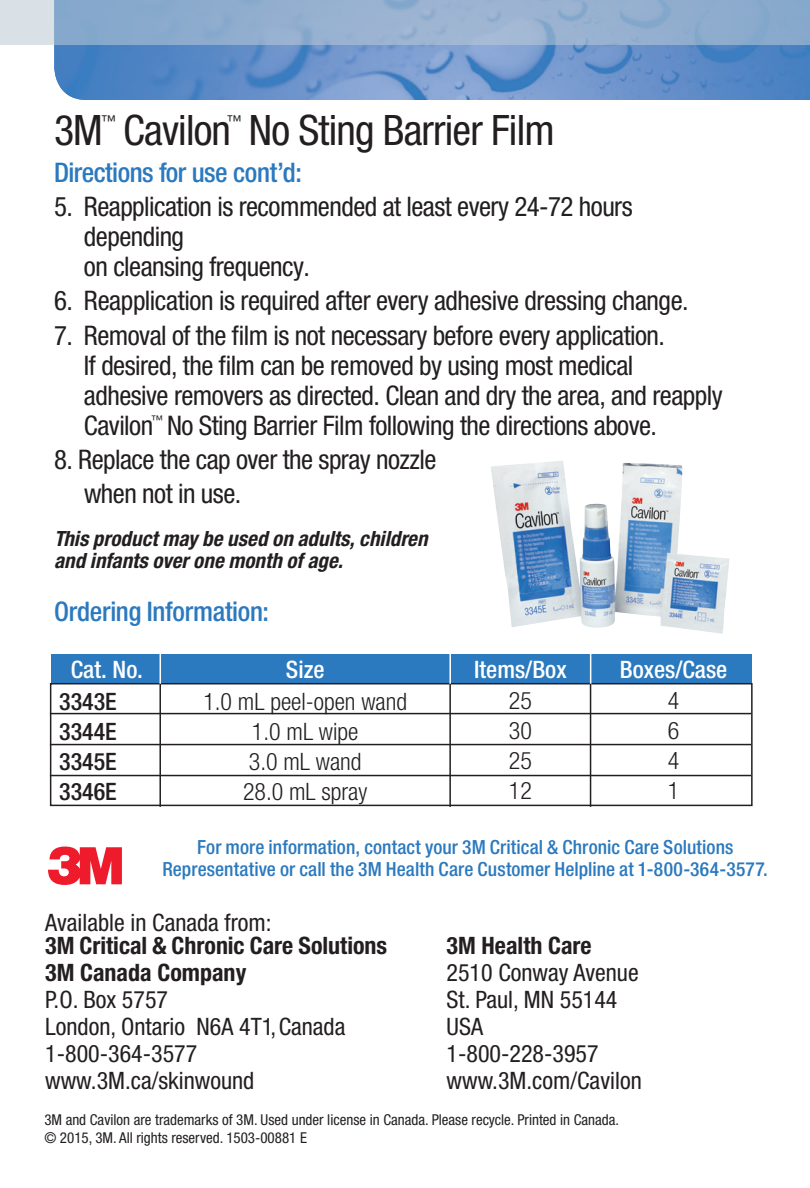
<style>
.page{position:relative;width:810px;height:1188px;background:#fff}
.page>*{position:absolute;margin:0;border:0;box-sizing:border-box;transform-origin:0 0}
.t1{font:condensed 42px "Helvetica Neue LT Std";letter-spacing:-.02em;color:#231f20}
.t2{font:condensed 27px/30px "Helvetica Neue";letter-spacing:-.02em;color:#231f20}
.t3{font:500 condensed 27px "Helvetica Neue LT Std";letter-spacing:-.015em;color:#2b79be}
.t4{font:condensed 24px/27px "Helvetica Neue LT Std";color:#231f20}
.t5{font:300 condensed 24px/30px "Helvetica Neue LT Std";color:#231f20;text-align:justify}
.t6{font:700 condensed 24px/27px "Helvetica Neue LT Std";color:#231f20}
.t7{font:500 condensed 24px "Helvetica Neue LT Std";color:#fff}
.t8{font:500 condensed 24px/30px "Helvetica Neue LT Std";color:#231f20;text-align:justify}
.t9{font:italic 700 condensed 21px/22.5px "Helvetica Neue LT Std";letter-spacing:.005em;color:#231f20}
.t10{font:500 condensed 19.5px/22.2px "Helvetica Neue LT Std";letter-spacing:.005em;color:#2b79be;text-align:center}
.t11{font:condensed 15px/18px "Helvetica Neue LT Std";color:#231f20}
.t12{font:condensed 12px "Helvetica Neue";color:#231f20}
</style>
<div class="page">
<img style="left:491px;top:461px;width:239px;height:173px">
<svg style="left:48px;top:847px;width:74px;height:38px"></svg>
<img style="left:54px;top:45px;width:756px;height:55px">
<svg style="left:0;top:0;width:810px;height:45px;background:#96b1d0"></svg>
<div style="left:51px;top:654px;width:700px;height:29px;background:#2b79be"></div>
<div style="left:50px;top:683px;width:703px;height:123px;border:2px solid #231f20"></div>
<hr style="left:590px;top:653px;width:1px;height:32px;background:#fff">
<hr style="left:449px;top:653px;width:2px;height:32px;background:#fff">
<hr style="left:160px;top:653px;width:1px;height:32px;background:#fff">
<hr style="left:50px;top:713px;width:701px;height:1px;background:#231f20">
<hr style="left:50px;top:744px;width:701px;height:1px;background:#231f20">
<hr style="left:50px;top:775px;width:701px;height:1px;background:#231f20">
<hr style="left:590px;top:684px;width:1px;height:123px;background:#231f20">
<hr style="left:449px;top:684px;width:2px;height:123px;background:#231f20">
<hr style="left:159px;top:684px;width:2px;height:123px;background:#231f20">
<h1 class="t1" style="left:54px;top:106px;width:50px">3M</h1>
<p class="t11" style="left:101px;top:111px;width:16px">™</p>
<h1 class="t1" style="left:123px;top:106px;width:433px">Cavilon No Sting Barrier Film</h1>
<p class="t11" style="left:227px;top:111px;width:16px">™</p>
<p class="t3" style="left:54px;top:156px;width:249px">Directions for use cont’d:</p>
<p class="t2" style="left:84px;top:191px;width:550px;text-indent:-30px">5. Reapplication is recommended at least every 24-72 hours depending<br>on cleansing frequency.</p>
<p class="t2" style="left:54px;top:286px;width:636px">6. Reapplication is required after every adhesive dressing change.</p>
<p class="t2" style="left:84px;top:320px;width:640px;text-indent:-30px">7. Removal of the film is not necessary before every application.<br>If desired, the film can be removed by using most medical adhesive removers as directed. Clean and dry the area, and reapply Cavilon</p>
<p class="t12" style="left:151px;top:413px;width:13px">™</p>
<p class="t2" style="left:167px;top:410px;width:492px">No Sting Barrier Film following the directions above.</p>
<p class="t2" style="left:84px;top:442px;width:354px;line-height:34.2px;text-indent:-30px">8. Replace the cap over the spray nozzle when not in use.</p>
<p class="t9" style="left:54px;top:527px;width:375px">This product may be used on adults, children and infants over one month of age.</p>
<p class="t3" style="left:54px;top:595px;width:217px">Ordering Information:</p>
<p class="t7" style="left:71px;top:655px;width:73px">Cat. No.</p>
<p class="t7" style="left:286px;top:655px;width:40px">Size</p>
<p class="t7" style="left:474px;top:655px;width:94px">Items/Box</p>
<p class="t7" style="left:620px;top:655px;width:109px">Boxes/Case</p>
<p class="t8" style="left:59px;top:686px;width:59px">3343E 3344E 3345E 3346E</p>
<p class="t5" style="left:203px;top:686px;width:205px;text-align:center">1.0 mL peel-open wand<br>1.0 mL wipe<br>3.0 mL wand<br>28.0 mL spray</p>
<p class="t5" style="left:509px;top:686px;width:25px">25<br>30<br>25<br>12</p>
<p class="t5" style="left:668px;top:686px;width:13px">4<br>6<br>4<br>1</p>
<p class="t10" style="left:162px;top:836px;width:607px">For more information, contact your 3M Critical &amp; Chronic Care Solutions<br>Representative or call the 3M Health Care Customer Helpline at 1-800-364-3577.</p>
<p class="t4" style="left:45px;top:909px;width:228px">Available in Canada from:</p>
<p class="t6" style="left:45px;top:931px;width:344px">3M Critical &amp; Chronic Care Solutions<br>3M Canada Company</p>
<p class="t4" style="left:45px;top:985px;width:302px">P.O. Box 5757<br>London, Ontario N6A 4T1, Canada<br>1-800-364-3577 www.3M.ca/skinwound</p>
<p class="t6" style="left:447px;top:931px;width:147px">3M Health Care</p>
<p class="t4" style="left:447px;top:958px;width:197px">2510 Conway Avenue<br>St. Paul, MN 55144<br>USA<br>1-800-228-3957 www.3M.com/Cavilon</p>
<p class="t11" style="left:44px;top:1111px;width:576px">3M and Cavilon are trademarks of 3M. Used under license in Canada. Please recycle. Printed in Canada. © 2015, 3M. All rights reserved. 1503-00881 E</p>
</div>
